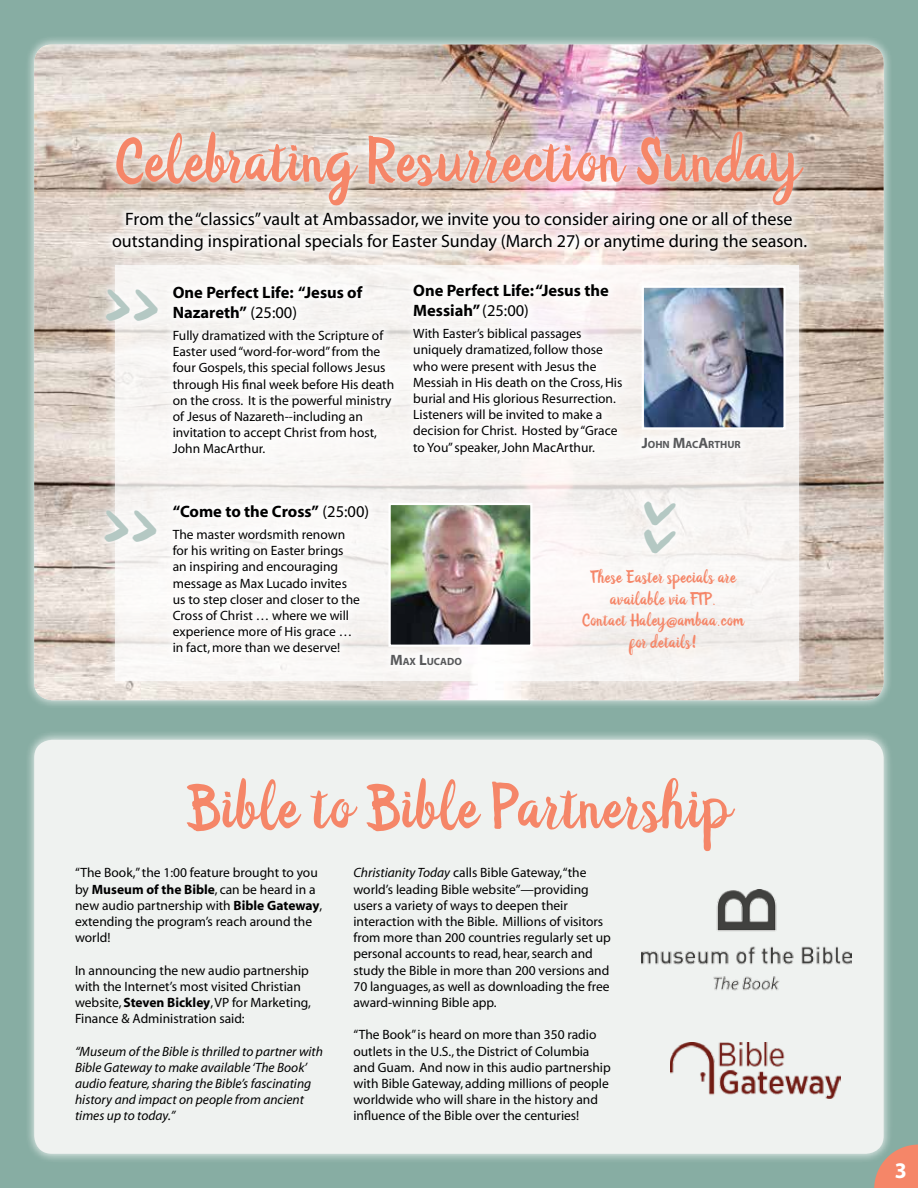
<style>
.page{position:relative;width:918px;height:1188px;background:#87ada3}
.page>*{position:absolute;margin:0;border:0;box-sizing:border-box;transform-origin:0 0}
.t1{font:84.75px "Vandella";color:#b4c8c3;scale:.59 1}
.t2{font:64.5px "Vandella";color:#f58668}
.t3{font:700 22.35px "Myriad";color:#fff}
.t4{font:18px/21.6px "Myriad";color:#000;text-align:center}
.t5{font:18px/21.6px "Vandella";color:#f58668;text-align:center}
.t6{font:700 16.5px/19.8px "Myriad";color:#000}
.t7{font:13.5px/16.2px "Myriad";color:#000}
.t8{font:italic 13.5px/16.2px "Myriad";color:#000}
.t9{font:700 10.5px "Myriad";color:#58595b}
.s1{font-weight:400}
.s2{font-size:15px}
.s3{font-weight:700}
.s4{font-style:italic}
</style>
<div class="page">
<svg style="left:874px;top:1145px;width:44px;height:43px"></svg>
<div style="left:24px;top:730px;width:869px;height:434px;background:#fff;opacity:.75"></div>
<div style="left:34px;top:740px;width:850px;height:414px;background:#eff2f0;border-radius:18px"></div>
<img style="left:642px;top:890px;width:210px;height:101px">
<img style="left:670px;top:1042px;width:170px;height:56px">
<div style="left:25px;top:35px;width:868px;height:675px;background:#fff;opacity:.75"></div>
<img style="left:34px;top:44px;width:850px;height:656px">
<div style="left:103px;top:203px;width:714px;height:58px;background:#fff;opacity:.75"></div>
<div style="left:106px;top:122px;width:707px;height:93px;background:#fff;opacity:.75"></div>
<div style="left:105px;top:255px;width:704px;height:435px;background:#fff;opacity:.75"></div>
<div style="left:115px;top:265px;width:684px;height:416px;background:#f8f5f3"></div>
<div style="left:97px;top:281px;width:70px;height:49px;background:#fff;opacity:.75"></div>
<div style="left:163px;top:276px;width:240px;height:187px;background:#fff"></div>
<img style="left:645px;top:289px;width:138px;height:138px">
<div style="left:642px;top:286px;width:144px;height:144px;border:2px solid #fff"></div>
<div style="left:632px;top:428px;width:118px;height:30px;background:#f9f7f6"></div>
<img style="left:391px;top:506px;width:138px;height:138px">
<div style="left:388px;top:503px;width:144px;height:144px;border:2px solid #fff"></div>
<div style="left:381px;top:645px;width:90px;height:30px;background:#fbf9f8"></div>
<div style="left:163px;top:495px;width:215px;height:168px;background:#fff"></div>
<div style="left:404px;top:275px;width:228px;height:189px;background:#fff"></div>
<div style="left:96px;top:501px;width:70px;height:50px;background:#fff;opacity:.75"></div>
<h2 class="t2" style="left:116px;top:125px;width:687px">Celebrating Resurrection Sunday</h2>
<h3 class="t4" style="left:112px;top:209px;width:697px">From the “classics” vault at Ambassador, we invite you to consider airing one or all of these outstanding inspirational specials for Easter Sunday (March 27) or anytime during the season.</h3>
<h1 class="t1" style="left:104px;top:247px;width:97px">&gt;&gt;</h1>
<p class="t6" style="left:173px;top:283px;width:191px">One Perfect Life: “Jesus of<br>Nazareth” <span class="s1">(25:00)</span></p>
<p class="t7" style="left:173px;top:328px;width:223px">Fully dramatized with the Scripture of Easter used “word-for-word” from the four Gospels, this special follows Jesus through His final week before His death on the cross. It is the powerful ministry of Jesus of Nazareth--including an invitation to accept Christ from host, John MacArthur.</p>
<p class="t6" style="left:413px;top:281px;width:197px">One Perfect Life: “Jesus the<br>Messiah” <span class="s1">(25:00)</span></p>
<p class="t7" style="left:413px;top:326px;width:211px">With Easter’s biblical passages uniquely dramatized, follow those who were present with Jesus the Messiah in His death on the Cross, His burial and His glorious Resurrection.<br>Listeners will be invited to make a decision for Christ. Hosted by “Grace to You” speaker, John MacArthur.</p>
<p class="t9" style="left:642px;top:439px;width:101px"><span class="s2">J</span>OHN <span class="s2">M</span>AC<span class="s2">A</span>RTHUR</p>
<h1 class="t1" style="left:103px;top:468px;width:97px">&gt;&gt;</h1>
<h1 class="t1" style="left:718px;top:500px;width:97px;rotate:90deg">&gt;&gt;</h1>
<h3 class="t5" style="left:582px;top:568px;width:164px">These Easter specials are available via FTP.<br>Contact Haley@ambaa.com for details!</h3>
<p class="t6" style="left:173px;top:502px;width:198px">“Come to the Cross” <span class="s1">(25:00)</span></p>
<p class="t7" style="left:173px;top:527px;width:189px">The master wordsmith renown for his writing on Easter brings an inspiring and encouraging message as Max Lucado invites us to step closer and closer to the<br>Cross of Christ … where we will experience more of His grace … in fact, more than we deserve!</p>
<p class="t9" style="left:390px;top:656px;width:73px"><span class="s2">M</span>AX <span class="s2">L</span>UCADO</p>
<h2 class="t2" style="left:187px;top:771px;width:546px">Bible to Bible Partnership</h2>
<p class="t7" style="left:75px;top:865px;width:249px">“The Book,” the 1:00 feature brought to you by <span class="s3">Museum of the Bible</span>, can be heard in a new audio partnership with <span class="s3">Bible Gateway</span>, extending the program’s reach around the world!</p>
<p class="t7" style="left:75px;top:962px;width:237px">In announcing the new audio partnership with the Internet’s most visited Christian website, <span class="s3">Steven Bickley</span>, VP for Marketing, Finance &amp; Administration said:</p>
<p class="t8" style="left:75px;top:1043px;width:249px">“Museum of the Bible is thrilled to partner with Bible Gateway to make available ‘The Book’ audio feature, sharing the Bible’s fascinating history and impact on people from ancient times up to today.”</p>
<p class="t7" style="left:353px;top:865px;width:259px"><span class="s4">Christianity Today</span> calls Bible Gateway, “the world’s leading Bible website”—providing users a variety of ways to deepen their interaction with the Bible. Millions of visitors from more than 200 countries regularly set up personal accounts to read, hear, search and study the Bible in more than 200 versions and 70 languages, as well as downloading the free award-winning Bible app.</p>
<p class="t7" style="left:353px;top:1027px;width:259px">“The Book” is heard on more than 350 radio outlets in the U.S., the District of Columbia and Guam. And now in this audio partnership with Bible Gateway, adding millions of people worldwide who will share in the history and influence of the Bible over the centuries!</p>
<h3 class="t3" style="left:895px;top:1159px;width:14px">3</h3>
</div>
